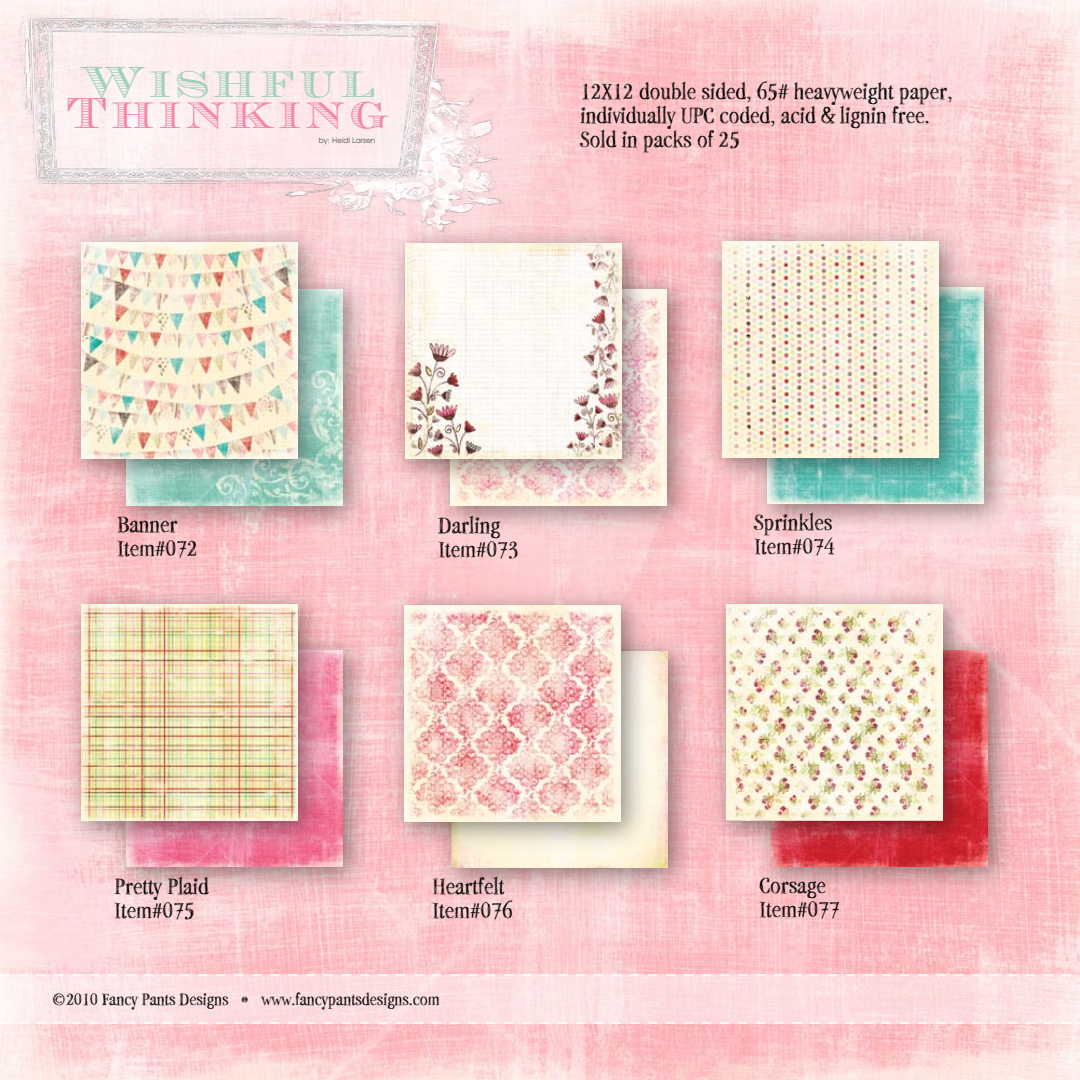
<style>
.page{position:relative;width:1080px;height:1080px;background:#fff}
.page>*{position:absolute;margin:0;border:0;box-sizing:border-box;transform-origin:0 0}
.t1{font:45px "Currency";letter-spacing:.05em;color:#f387aa}
.t2{font:45px "Currency";letter-spacing:.05em;color:#a1d2b9}
.t3{font:24px/24px "P22 Stanyan";color:#000}
.t4{font:18px "P22 Stanyan";color:#000}
.t5{font:7.5px "Avalon Plain";color:#58595b}
</style>
<div class="page">
<img style="left:0;top:0;width:1080px;height:1080px">
<div style="left:0;top:975px;width:1080px;height:48px;background:#fddfe0"></div>
<div style="left:0;top:974px;width:1080px;height:50px;border:2px solid #fff"></div>
<svg style="left:0;top:974px;width:1080px;height:2px"></svg>
<img style="left:0;top:0;width:663px;height:395px">
<img style="left:0;top:0;width:540px;height:295px">
<img style="left:745px;top:623px;width:281px;height:281px">
<img style="left:772px;top:650px;width:216px;height:216px">
<img style="left:699px;top:577px;width:281px;height:281px">
<img style="left:726px;top:604px;width:216px;height:216px">
<img style="left:424px;top:262px;width:281px;height:281px">
<img style="left:451px;top:290px;width:216px;height:216px">
<img style="left:378px;top:216px;width:281px;height:281px">
<img style="left:405px;top:243px;width:216px;height:216px">
<img style="left:425px;top:625px;width:280px;height:280px">
<img style="left:452px;top:652px;width:216px;height:216px">
<img style="left:378px;top:579px;width:280px;height:281px">
<img style="left:405px;top:606px;width:216px;height:216px">
<img style="left:741px;top:260px;width:280px;height:281px">
<img style="left:768px;top:287px;width:216px;height:216px">
<img style="left:696px;top:215px;width:280px;height:280px">
<img style="left:723px;top:242px;width:216px;height:216px">
<img style="left:100px;top:624px;width:281px;height:281px">
<img style="left:127px;top:651px;width:216px;height:216px">
<img style="left:54px;top:577px;width:281px;height:281px">
<img style="left:81px;top:604px;width:216px;height:216px">
<img style="left:99px;top:262px;width:281px;height:281px">
<img style="left:126px;top:289px;width:216px;height:216px">
<img style="left:54px;top:216px;width:281px;height:281px">
<img style="left:81px;top:243px;width:216px;height:216px">
<h1 class="t2" style="left:80px;top:57px;width:298px">Wishful</h1>
<h1 class="t1" style="left:66px;top:87px;width:325px">Thinking</h1>
<p class="t5" style="left:319px;top:136px;width:58px">by: Heidi Larsen</p>
<p class="t3" style="left:580px;top:80px;width:374px">12X12 double sided, 65# heavyweight paper, individually UPC coded, acid &amp; lignin free.<br>Sold in packs of 25</p>
<p class="t3" style="left:117px;top:513px;width:82px">Banner<br>Item#072</p>
<p class="t3" style="left:114px;top:875px;width:96px">Pretty Plaid<br>Item#075</p>
<p class="t3" style="left:438px;top:513px;width:82px">Darling<br>Item#073</p>
<p class="t3" style="left:432px;top:875px;width:82px">Heartfelt<br>Item#076</p>
<p class="t4" style="left:52px;top:989px;width:390px">©2010 Fancy Pants Designs • www.fancypantsdesigns.com</p>
<p class="t3" style="left:754px;top:511px;width:82px">Sprinkles<br>Item#074</p>
<p class="t3" style="left:759px;top:873px;width:82px">Corsage<br>Item#077</p>
</div>
